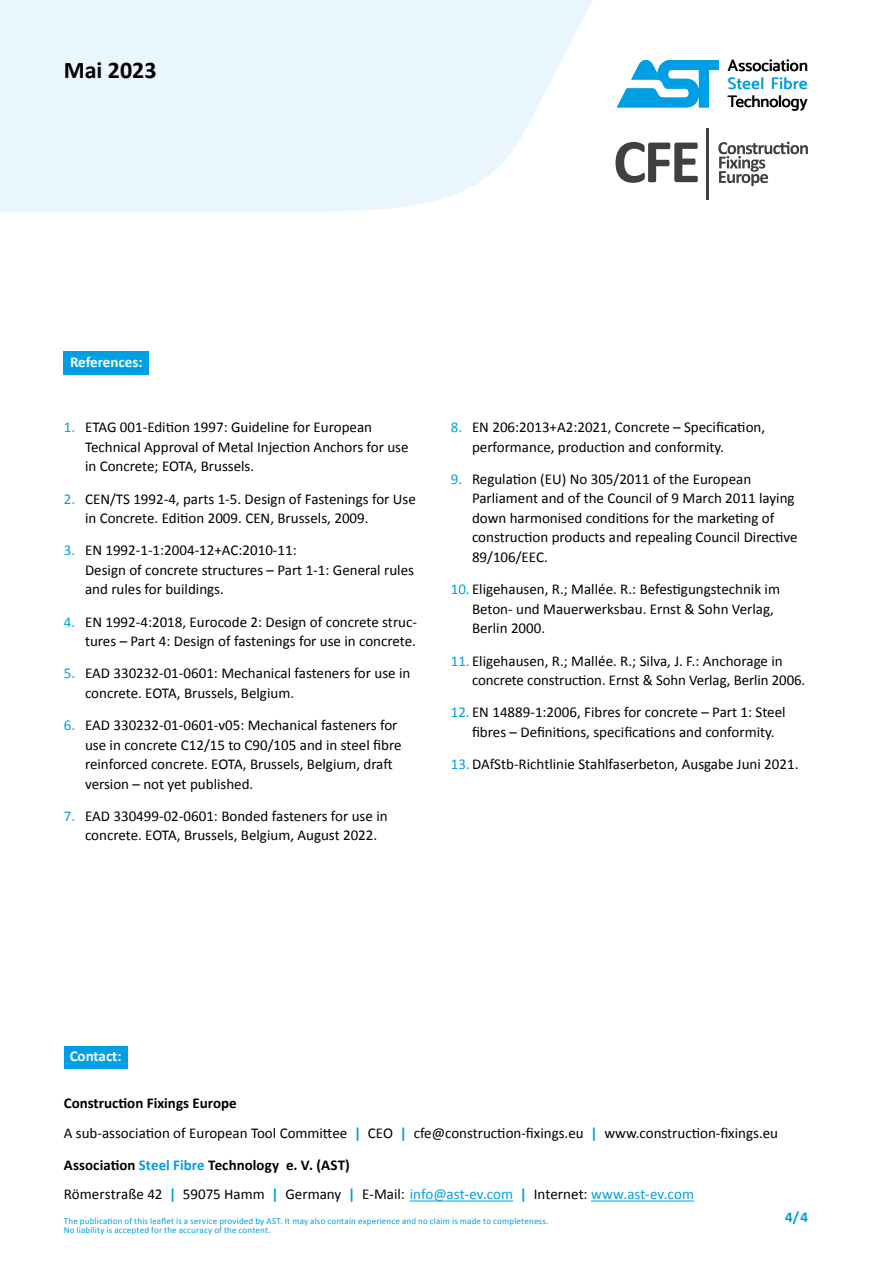
<style>
.page{position:relative;width:893px;height:1263px;background:#fff}
.page>*{position:absolute;margin:0;border:0;box-sizing:border-box;transform-origin:0 0}
.t1{font:700 24px "Calibri";color:#000}
.t2{font:500 16.5px "Catamaran";letter-spacing:-.005em;color:#000}
.t3{font:500 16.5px "Catamaran";letter-spacing:.03em;color:#009fe3}
.t4{font:15px/19.5px "Calibri";color:#000}
.t5{font:700 15px "Calibri";color:#fff}
.t6{font:700 15px "Calibri";color:#009fe3}
.t7{font:9px/9px "Calibri";letter-spacing:.02em;color:#009fe3}
.s1{color:#009fe3}
.s2{font-weight:700}
.s3{font-weight:700;color:#009fe3}
</style>
<div class="page">
<svg style="left:0;top:0;width:651px;height:212px"></svg>
<svg style="left:617px;top:60px;width:102px;height:47px"></svg>
<svg style="left:615px;top:142px;width:83px;height:41px"></svg>
<svg style="left:718px;top:142px;width:90px;height:44px"></svg>
<hr style="left:706px;top:128px;width:3px;height:71px;background:#404040">
<div style="left:64px;top:351px;width:85px;height:23px;background:#009fe3"></div>
<hr style="left:410px;top:1200px;width:103px;height:1px;background:#009fe3">
<hr style="left:591px;top:1200px;width:103px;height:1px;background:#009fe3">
<div style="left:64px;top:1046px;width:64px;height:22px;background:#009fe3"></div>
<h1 class="t1" style="left:64px;top:53px;width:94px">Mai 2023</h1>
<p class="t2" style="left:728px;top:56px;width:82px">Association</p>
<p class="t3" style="left:728px;top:74px;width:81px">Steel Fibre</p>
<p class="t2" style="left:728px;top:92px;width:81px">Technology</p>
<p class="t5" style="left:70px;top:351px;width:74px">References:</p>
<p class="t4" style="left:85px;top:417px;width:325px;text-indent:-21px"><span class="s1">1.</span> ETAG 001-Edition 1997: Guideline for European<br>Technical Approval of Metal Injection Anchors for use in Concrete; EOTA, Brussels.</p>
<p class="t4" style="left:85px;top:488px;width:332px;text-indent:-21px"><span class="s1">2.</span> CEN/TS 1992-4, parts 1-5. Design of Fastenings for Use in Concrete. Edition 2009. CEN, Brussels, 2009.</p>
<p class="t4" style="left:85px;top:540px;width:330px;text-indent:-21px"><span class="s1">3.</span> EN 1992-1-1:2004-12+AC:2010-11:<br>Design of concrete structures – Part 1-1: General rules and rules for buildings.</p>
<p class="t4" style="left:64px;top:611px;width:355px;text-align:right"><span class="s1">4.</span> EN 1992-4:2018, Eurocode 2: Design of concrete struc&shy;tures – Part 4: Design of fastenings for use in concrete.</p>
<p class="t4" style="left:85px;top:663px;width:327px;text-indent:-21px"><span class="s1">5.</span> EAD 330232-01-0601: Mechanical fasteners for use in concrete. EOTA, Brussels, Belgium.</p>
<p class="t4" style="left:85px;top:715px;width:318px;text-indent:-21px"><span class="s1">6.</span> EAD 330232-01-0601-v05: Mechanical fasteners for use in concrete C12/15 to C90/105 and in steel fibre reinforced concrete. EOTA, Brussels, Belgium, draft version – not yet published.</p>
<p class="t4" style="left:85px;top:806px;width:304px;text-indent:-21px"><span class="s1">7.</span> EAD 330499-02-0601: Bonded fasteners for use in concrete. EOTA, Brussels, Belgium, August 2022.</p>
<p class="t4" style="left:472px;top:417px;width:295px;text-indent:-21px"><span class="s1">8.</span> EN 206:2013+A2:2021, Concrete – Specification, performance, production and conformity.</p>
<p class="t4" style="left:472px;top:469px;width:327px;text-indent:-21px"><span class="s1">9.</span> Regulation (EU) No 305/2011 of the European Parliament and of the Council of 9 March 2011 laying down harmonised conditions for the marketing of construction products and repealing Council Directive 89/106/EEC.</p>
<p class="t4" style="left:472px;top:579px;width:310px;text-indent:-21px"><span class="s1">10.</span> Eligehausen, R.; Mallée. R.: Befestigungstechnik im<br>Beton- und Mauerwerksbau. Ernst &amp; Sohn Verlag,<br>Berlin 2000.</p>
<p class="t4" style="left:472px;top:650px;width:335px;text-indent:-21px"><span class="s1">11.</span> Eligehausen, R.; Mallée. R.; Silva, J. F.: Anchorage in concrete construction. Ernst &amp; Sohn Verlag, Berlin 2006.</p>
<p class="t4" style="left:472px;top:702px;width:315px;text-indent:-21px"><span class="s1">12.</span> EN 14889-1:2006, Fibres for concrete – Part 1: Steel fibres – Definitions, specifications and conformity.</p>
<p class="t4" style="left:451px;top:754px;width:349px"><span class="s1">13.</span>DAfStb-Richtlinie Stahlfaserbeton, Ausgabe Juni 2021.</p>
<p class="t5" style="left:70px;top:1046px;width:53px">Contact:</p>
<p class="t4" style="left:64px;top:1088px;width:716px;line-height:29.2px"><span class="s2">Construction Fixings Europe<br></span>A sub-association of European Tool Committee <span class="s3">|</span> CEO <span class="s3">|</span> cfe@construction-fixings.eu <span class="s3">|</span> www.construction-fixings.eu</p>
<p class="t4" style="left:64px;top:1150px;width:632px;line-height:29.2px"><span class="s2">Association</span> <span class="s3">Steel Fibre</span> <span class="s2">Technology e. V. (AST)<br></span>Römerstraße 42 <span class="s3">|</span> 59075 Hamm <span class="s3">|</span> Germany <span class="s3">|</span> E-Mail: <span class="s1">info@ast-ev.com</span> <span class="s3">|</span> Internet: <span class="s1">www.ast-ev.com</span></p>
<p class="t7" style="left:64px;top:1216px;width:486px">The publication of this leaflet is a service provided by AST. It may also contain experience and no claim is made to completeness.<br>No liability is accepted for the accuracy of the content.</p>
<p class="t6" style="left:785px;top:1206px;width:24px">4/4</p>
</div>
